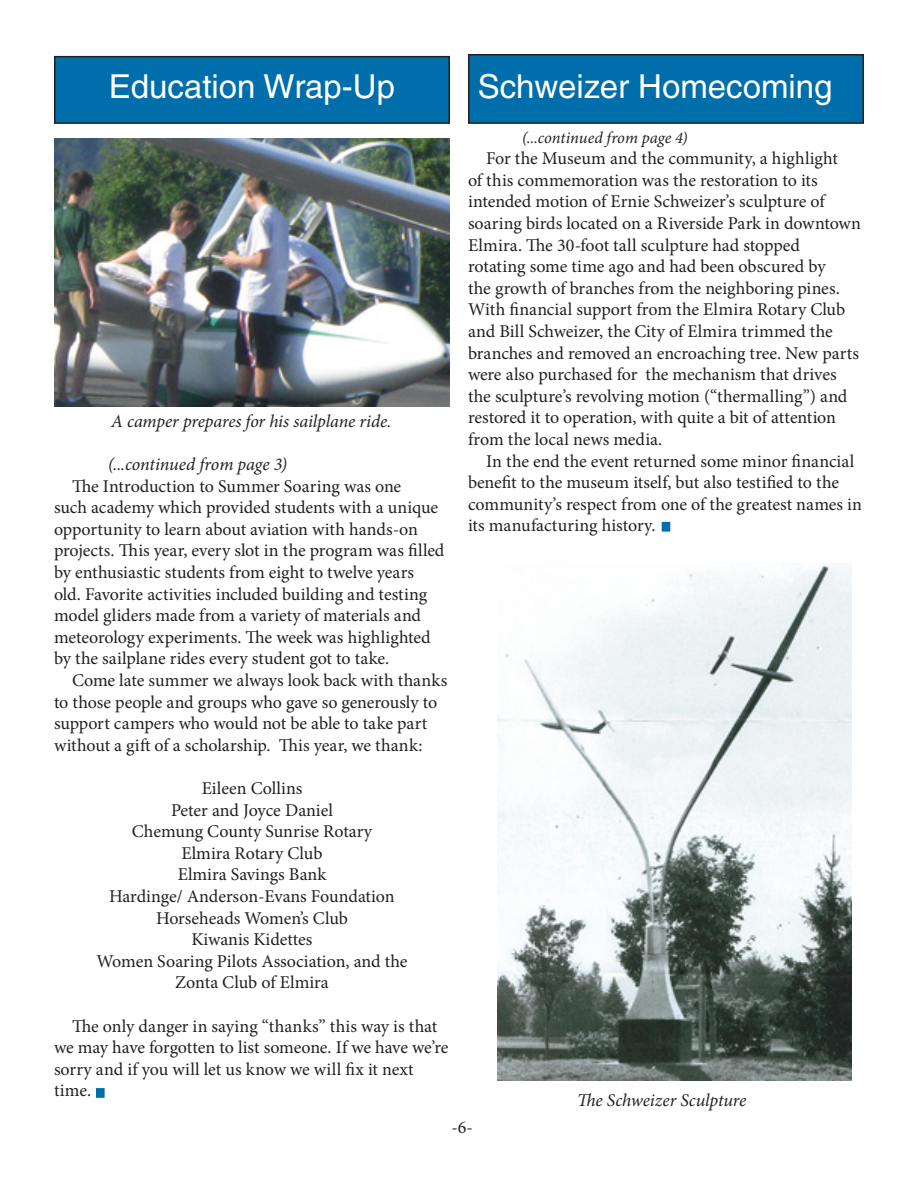
<style>
.page{position:relative;width:918px;height:1188px;background:#fff}
.page>*{position:absolute;margin:0;border:0;box-sizing:border-box;transform-origin:0 0}
.t1{font:33px "Helvetica";color:#fff}
.Paragraph_Style_1{font:18px/21.6px "Minion Pro";letter-spacing:-.005em;color:#231f20}
.Paragraph_Style_1-2{font:italic 18px "Minion Pro";letter-spacing:-.005em;color:#231f20}
.Paragraph_Style_1-3{font:italic 16.5px "Minion Pro";color:#231f20}
</style>
<div class="page">
<div style="left:469px;top:55px;width:394px;height:68px;background:#006eab"></div>
<div style="left:468px;top:54px;width:396px;height:70px;border:2px solid #231f20"></div>
<div style="left:55px;top:57px;width:394px;height:66px;background:#006eab"></div>
<div style="left:54px;top:56px;width:396px;height:68px;border:2px solid #231f20"></div>
<img style="left:498px;top:565px;width:353px;height:516px">
<img style="left:54px;top:138px;width:396px;height:268px">
<div style="left:96px;top:1088px;width:9px;height:10px;background:#006eab;border:2px solid #006eab"></div>
<div style="left:662px;top:522px;width:8px;height:10px;background:#006eab;border:2px solid #006eab"></div>
<p class="t1" style="left:109px;top:67px;width:288px">Education Wrap-Up</p>
<p class="Paragraph_Style_1-2" style="left:111px;top:409px;width:282px">A camper prepares for his sailplane ride.</p>
<p class="Paragraph_Style_1-2" style="left:108px;top:452px;width:181px">(...continued from page 3)</p>
<p class="Paragraph_Style_1" style="left:54px;top:475px;width:392px;text-indent:18px">The Introduction to Summer Soaring was one<br>such academy which provided students with a unique opportunity to learn about aviation with hands-on projects. This year, every slot in the program was filled by enthusiastic students from eight to twelve years old. Favorite activities included building and testing model gliders made from a variety of materials and meteorology experiments. The week was highlighted by the sailplane rides every student got to take.</p>
<p class="Paragraph_Style_1" style="left:54px;top:669px;width:395px;text-indent:18px">Come late summer we always look back with thanks to those people and groups who gave so generously to support campers who would not be able to take part without a gift of a scholarship. This year, we thank:</p>
<p class="Paragraph_Style_1" style="left:202px;top:777px;width:102px">Eileen Collins</p>
<p class="Paragraph_Style_1" style="left:171px;top:799px;width:163px">Peter and Joyce Daniel</p>
<p class="Paragraph_Style_1" style="left:132px;top:821px;width:242px">Chemung County Sunrise Rotary</p>
<p class="Paragraph_Style_1" style="left:181px;top:842px;width:143px">Elmira Rotary Club</p>
<p class="Paragraph_Style_1" style="left:178px;top:864px;width:150px">Elmira Savings Bank</p>
<p class="Paragraph_Style_1" style="left:109px;top:885px;width:287px">Hardinge/ Anderson-Evans Foundation</p>
<p class="Paragraph_Style_1" style="left:156px;top:907px;width:193px">Horseheads Women’s Club</p>
<p class="Paragraph_Style_1" style="left:192px;top:929px;width:122px">Kiwanis Kidettes</p>
<p class="Paragraph_Style_1" style="left:96px;top:950px;width:313px">Women Soaring Pilots Association, and the</p>
<p class="Paragraph_Style_1" style="left:175px;top:972px;width:155px">Zonta Club of Elmira</p>
<p class="Paragraph_Style_1" style="left:54px;top:1015px;width:396px;text-indent:18px">The only danger in saying “thanks” this way is that we may have forgotten to list someone. If we have we’re sorry and if you will let us know we will fix it next time.</p>
<p class="t1" style="left:478px;top:67px;width:356px">Schweizer Homecoming</p>
<p class="Paragraph_Style_1-3" style="left:522px;top:126px;width:167px">(...continued from page 4)</p>
<p class="Paragraph_Style_1" style="left:468px;top:148px;width:395px;text-indent:18px">For the Museum and the community, a highlight<br>of this commemoration was the restoration to its intended motion of Ernie Schweizer’s sculpture of soaring birds located on a Riverside Park in downtown Elmira. The 30-foot tall sculpture had stopped rotating some time ago and had been obscured by<br>the growth of branches from the neighboring pines.<br>With financial support from the Elmira Rotary Club and Bill Schweizer, the City of Elmira trimmed the branches and removed an encroaching tree. New parts were also purchased for the mechanism that drives the sculpture’s revolving motion (“thermalling”) and restored it to operation, with quite a bit of attention from the local news media.</p>
<p class="Paragraph_Style_1" style="left:468px;top:450px;width:396px;text-indent:18px">In the end the event returned some minor financial benefit to the museum itself, but also testified to the community’s respect from one of the greatest names in its manufacturing history.</p>
<p class="Paragraph_Style_1-2" style="left:577px;top:1088px;width:171px">The Schweizer Sculpture</p>
<p class="Paragraph_Style_1" style="left:451px;top:1116px;width:23px">-6-</p>
</div>
